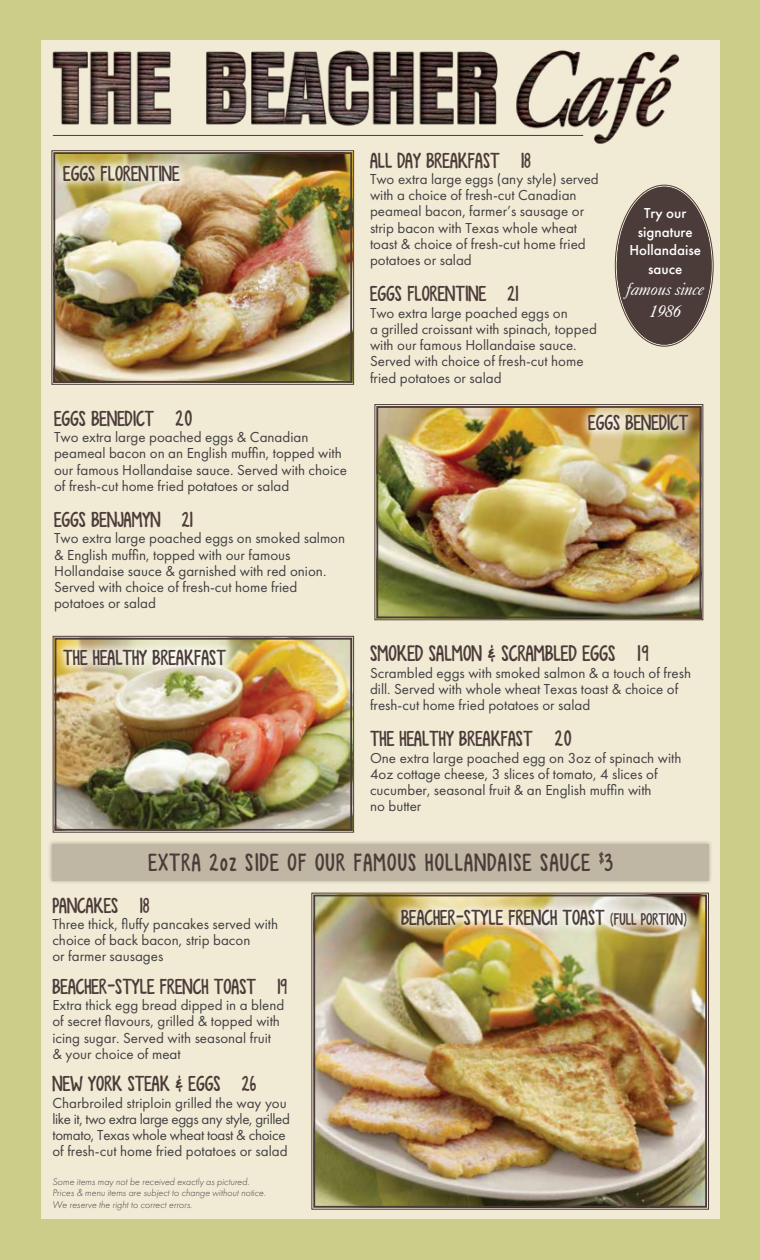
<style>
.page{position:relative;width:760px;height:1260px;background:#fff}
.page>*{position:absolute;margin:0;border:0;box-sizing:border-box;transform-origin:0 0}
.t1{font:25px "KG Empireof Dirt";letter-spacing:.05em;color:#4c3c39}
.t2{font:22.5px "KG Empireof Dirt";color:#4c3c39}
.t3{font:21.75px "KG Empireof Dirt";color:#4c3c39}
.t4{font:italic 17.5px/21.2px "Caslon 540 BT";color:#fff;text-align:center}
.t5{font:15px/16.2px "Futura PT";color:#414042}
.t6{font:500 15px/18.8px "Futura PT";color:#fff;text-align:center}
.t7{font:italic 300 10px/11.2px "Futura PT";color:#414042}
.s1{font-size:22.5px}
.s2{font-size:16.88px}
</style>
<div class="page">
<div style="left:0;top:0;width:759px;height:1260px;background:#cace88"></div>
<div style="left:41px;top:40px;width:678px;height:1179px;background:#f1ebd6"></div>
<img style="left:51px;top:150px;width:303px;height:235px">
<div style="left:53px;top:152px;width:299px;height:231px;border:2px solid #4c3c39"></div>
<img style="left:374px;top:404px;width:329px;height:216px">
<div style="left:376px;top:406px;width:325px;height:212px;border:2px solid #4c3c39"></div>
<img style="left:52px;top:636px;width:302px;height:197px">
<div style="left:55px;top:638px;width:297px;height:193px;border:2px solid #4c3c39"></div>
<img style="left:311px;top:893px;width:398px;height:317px">
<div style="left:313px;top:895px;width:393px;height:313px;border:2px solid #4c3c39"></div>
<div style="left:53px;top:155px;width:136px;height:37px;background:#fff;opacity:.75"></div>
<div style="left:578px;top:405px;width:120px;height:36px;background:#fff;opacity:.75"></div>
<div style="left:53px;top:639px;width:183px;height:37px;background:#fff;opacity:.75"></div>
<div style="left:390px;top:899px;width:307px;height:37px;background:#fff;opacity:.75"></div>
<div style="left:48px;top:839px;width:665px;height:46px;background:#000;opacity:.75"></div>
<div style="left:52px;top:844px;width:656px;height:36px;background:#bfb6a4"></div>
<div style="left:616px;top:187px;width:95px;height:158px;background:#4c3c39;border-radius:50%"></div>
<div style="left:616px;top:187px;width:95px;height:158px;border:2px solid #4c3c39;border-radius:50%"></div>
<img style="left:516px;top:50px;width:164px;height:94px">
<hr style="left:53px;top:135px;width:530px;height:1px;background:#4c3c39">
<img style="left:52px;top:50px;width:446px;height:76px">
<h3 class="t3" style="left:63px;top:161px;width:118px">EGGS FLORENTINE</h3>
<h3 class="t3" style="left:54px;top:406px;width:139px">EGGS BENEDICT <span class="s1">20</span></h3>
<p class="t5" style="left:54px;top:429px;width:294px">Two extra large poached eggs &amp; Canadian peameal bacon on an English muffin, topped with our famous Hollandaise sauce. Served with choice of fresh-cut home fried potatoes or salad</p>
<h3 class="t3" style="left:54px;top:507px;width:140px">EGGS BENJAMYN 21</h3>
<p class="t5" style="left:54px;top:530px;width:292px">Two extra large poached eggs on smoked salmon &amp; English muffin, topped with our famous Hollandaise sauce &amp; garnished with red onion.<br>Served with choice of fresh-cut home fried potatoes or salad</p>
<h3 class="t3" style="left:63px;top:645px;width:164px">THE HEALTHY BREAKFAST</h3>
<h3 class="t3" style="left:370px;top:148px;width:162px">ALL DAY BREAKFAST 18</h3>
<p class="t5" style="left:370px;top:171px;width:230px">Two extra large eggs (any style) served with a choice of fresh-cut Canadian peameal bacon, farmer’s sausage or strip bacon with Texas whole wheat toast &amp; choice of fresh-cut home fried potatoes or salad</p>
<h3 class="t3" style="left:370px;top:282px;width:150px">EGGS FLORENTINE 21</h3>
<p class="t5" style="left:370px;top:304px;width:228px">Two extra large poached eggs on<br>a grilled croissant with spinach, topped with our famous Hollandaise sauce.<br>Served with choice of fresh-cut home fried potatoes or salad</p>
<p class="t6" style="left:629px;top:204px;width:73px">Try our signature<br>Hollandaise sauce</p>
<p class="t4" style="left:626px;top:279px;width:79px">famous since<br>1986</p>
<h3 class="t3" style="left:588px;top:411px;width:102px">EGGS BENEDICT</h3>
<h2 class="t2" style="left:370px;top:641px;width:280px">SMOKED SALMON &amp; SCRAMBLED EGGS 19</h2>
<p class="t5" style="left:370px;top:665px;width:322px">Scrambled eggs with smoked salmon &amp; a touch of fresh dill. Served with whole wheat Texas toast &amp; choice of fresh-cut home fried potatoes or salad</p>
<h3 class="t3" style="left:370px;top:727px;width:203px">THE HEALTHY BREAKFAST <span class="s1">20</span></h3>
<p class="t5" style="left:370px;top:749px;width:313px">One extra large poached egg on 3oz of spinach with 4oz cottage cheese, 3 slices of tomato, 4 slices of cucumber, seasonal fruit &amp; an English muffin with<br>no butter</p>
<h1 class="t1" style="left:148px;top:849px;width:466px">EXTRA 2oz SIDE OF OUR FAMOUS HOLLANDAISE SAUCE <sup>$</sup>3</h1>
<h3 class="t3" style="left:52px;top:893px;width:98px">PANCAKES 18</h3>
<p class="t5" style="left:52px;top:916px;width:227px">Three thick, fluffy pancakes served with choice of back bacon, strip bacon<br>or farmer sausages</p>
<h3 class="t3" style="left:52px;top:974px;width:236px">BEACHER-STYLE FRENCH TOAST 19</h3>
<p class="t5" style="left:52px;top:997px;width:233px">Extra thick egg bread dipped in a blend of secret flavours, grilled &amp; topped with icing sugar. Served with seasonal fruit &amp; your choice of meat</p>
<h3 class="t3" style="left:52px;top:1072px;width:205px">NEW YORK STEAK &amp; EGGS 26</h3>
<p class="t5" style="left:52px;top:1094px;width:239px">Charbroiled striploin grilled the way you like it, two extra large eggs any style, grilled tomato, Texas whole wheat toast &amp; choice of fresh-cut home fried potatoes or salad</p>
<p class="t7" style="left:52px;top:1176px;width:215px">Some items may not be received exactly as pictured.<br>Prices &amp; menu items are subject to change without notice.<br>We reserve the right to correct errors.</p>
<h3 class="t3" style="left:401px;top:905px;width:287px">BEACHER-STYLE FRENCH TOAST <span class="s2">(FULL PORTION)</span></h3>
</div>
